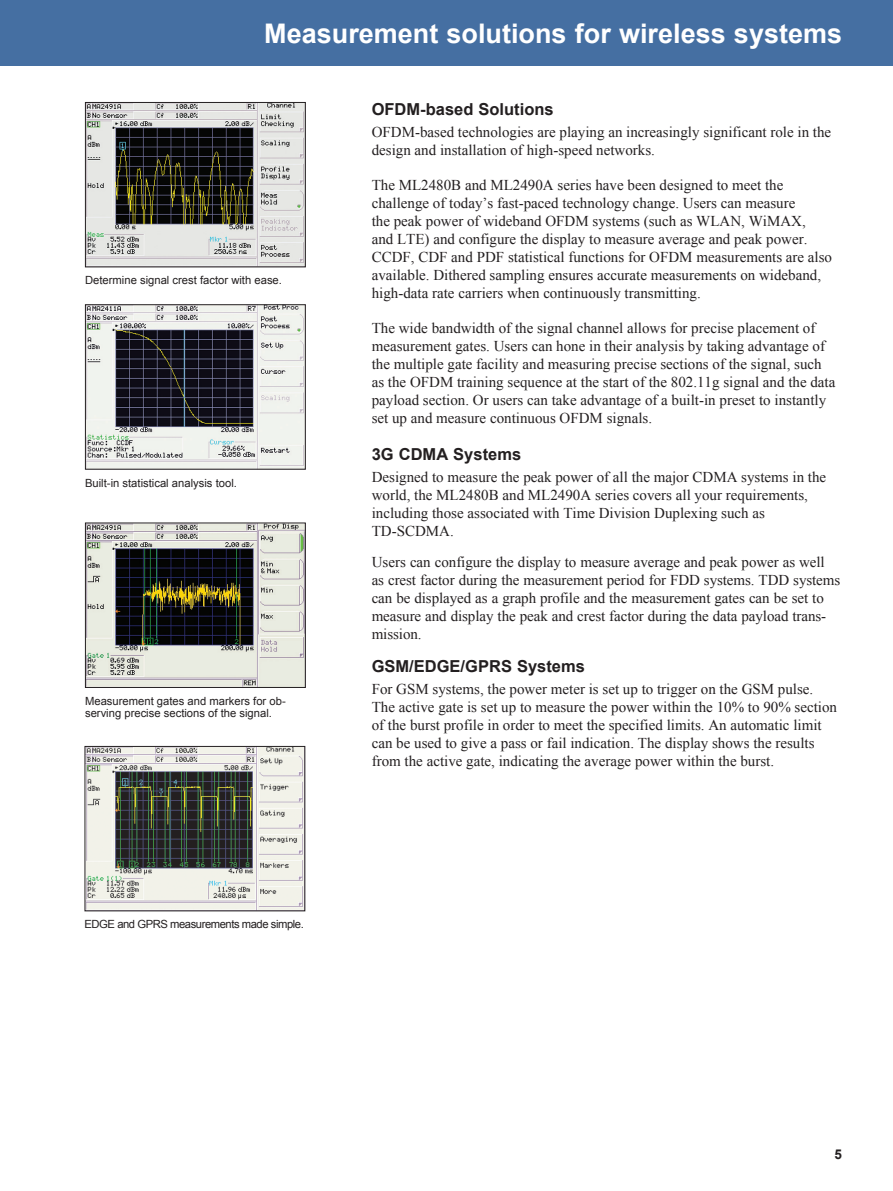
<style>
.page{position:relative;width:893px;height:1191px;background:#fff}
.page>*{position:absolute;margin:0;border:0;box-sizing:border-box;transform-origin:0 0}
.Page_Header{font:700 27px "Arial";color:#fff}
.subhead{font:700 16.5px "Arial";color:#231f20}
.Body{font:15px/18px "Times New Roman";color:#231f20}
.subhead-2{font:15px/18px "Times New Roman";letter-spacing:-.005em;color:#231f20}
.Folios{font:700 13.5px "Arial";color:#231f20}
.t1{font:11.25px/12.8px "Arial";color:#231f20}
.t2{font:11.25px "Arial";letter-spacing:-.04em;color:#231f20}
</style>
<div class="page">
<div style="left:0;top:0;width:893px;height:66px;background:#456fa2"></div>
<img style="left:87px;top:524px;width:217px;height:162px">
<div style="left:85px;top:522px;width:221px;height:166px;border:1px solid #231f20"></div>
<img style="left:87px;top:104px;width:217px;height:161px">
<div style="left:85px;top:102px;width:221px;height:165px;border:1px solid #231f20"></div>
<img style="left:87px;top:306px;width:217px;height:161px">
<div style="left:85px;top:304px;width:221px;height:165px;border:1px solid #231f20"></div>
<img style="left:87px;top:748px;width:216px;height:161px">
<div style="left:85px;top:746px;width:220px;height:165px;border:1px solid #231f20"></div>
<p class="Page_Header" style="left:264px;top:15px;width:579px">Measurement solutions for wireless systems</p>
<p class="t1" style="left:85px;top:274px;width:198px">Determine signal crest factor with ease.</p>
<p class="t1" style="left:85px;top:476px;width:153px">Built-in statistical analysis tool.</p>
<p class="t1" style="left:85px;top:694px;width:202px">Measurement gates and markers for ob&shy;serving precise sections of the signal.</p>
<p class="t2" style="left:85px;top:916px;width:221px">EDGE and GPRS measurements made simple.</p>
<p class="subhead" style="left:372px;top:98px;width:183px">OFDM-based Solutions</p>
<p class="Body" style="left:372px;top:123px;width:461px">OFDM-based technologies are playing an increasingly significant role in the design and installation of high-speed networks.</p>
<p class="Body" style="left:372px;top:176px;width:462px">The ML2480B and ML2490A series have been designed to meet the challenge of today’s fast-paced technology change. Users can measure<br>the peak power of wideband OFDM systems (such as WLAN, WiMAX,<br>and LTE) and configure the display to measure average and peak power.<br>CCDF, CDF and PDF statistical functions for OFDM measurements are also available. Dithered sampling ensures accurate measurements on wideband, high-data rate carriers when continuously transmitting.</p>
<p class="Body" style="left:372px;top:319px;width:465px">The wide bandwidth of the signal channel allows for precise placement of measurement gates. Users can hone in their analysis by taking advantage of the multiple gate facility and measuring precise sections of the signal, such as the OFDM training sequence at the start of the 802.11g signal and the data payload section. Or users can take advantage of a built-in preset to instantly set up and measure continuous OFDM signals.</p>
<p class="subhead" style="left:372px;top:443px;width:151px">3G CDMA Systems</p>
<p class="Body" style="left:372px;top:468px;width:456px">Designed to measure the peak power of all the major CDMA systems in the world, the ML2480B and ML2490A series covers all your requirements, including those associated with Time Division Duplexing such as TD-SCDMA.</p>
<p class="subhead-2" style="left:372px;top:553px;width:470px">Users can configure the display to measure average and peak power as well as crest factor during the measurement period for FDD systems. TDD systems can be displayed as a graph profile and the measurement gates can be set to measure and display the peak and crest factor during the data payload trans&shy;mission.</p>
<p class="subhead" style="left:372px;top:655px;width:215px">GSM/EDGE/GPRS Systems</p>
<p class="Body" style="left:372px;top:680px;width:467px">For GSM systems, the power meter is set up to trigger on the GSM pulse.<br>The active gate is set up to measure the power within the 10% to 90% section of the burst profile in order to meet the specified limits. An automatic limit can be used to give a pass or fail indication. The display shows the results from the active gate, indicating the average power within the burst.</p>
<p class="Folios" style="left:834px;top:1145px;width:9px">5</p>
</div>
